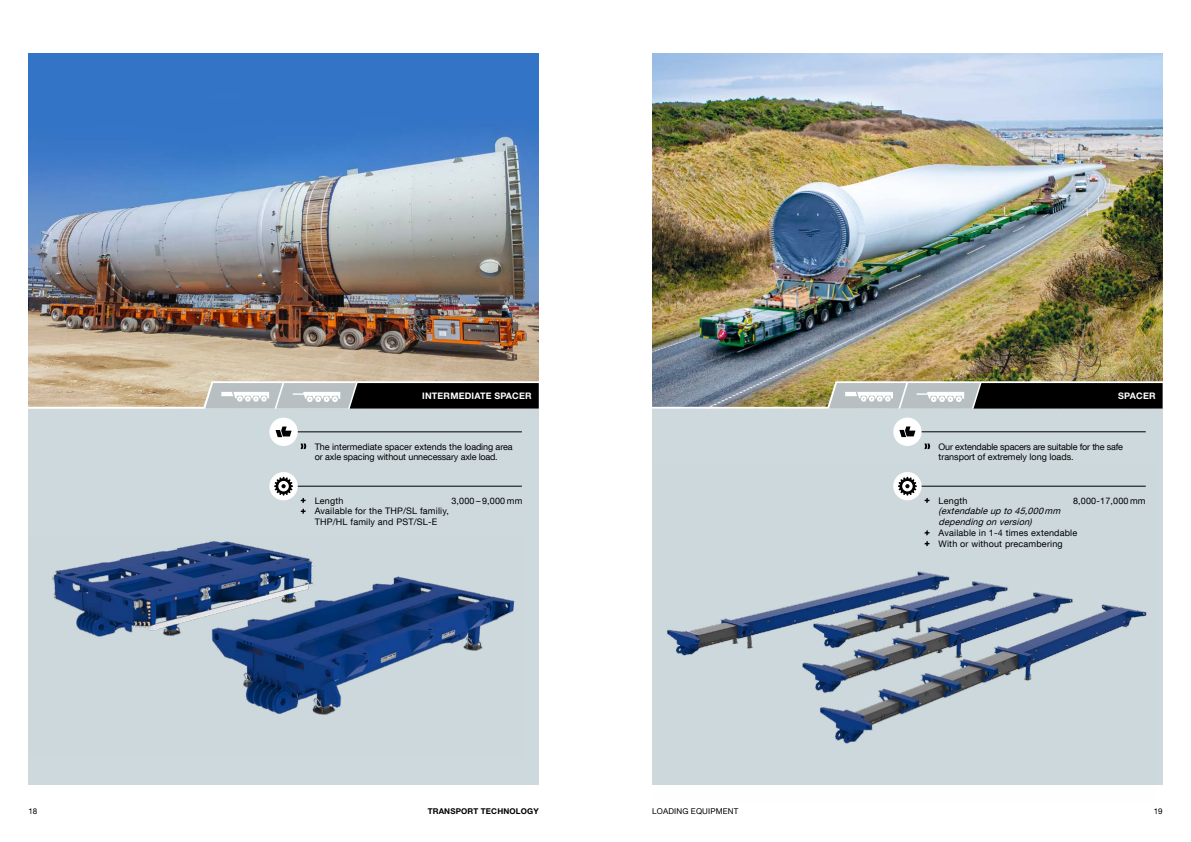
<style>
.page{position:relative;width:1191px;height:842px;background:#fff}
.page>*{position:absolute;margin:0;border:0;box-sizing:border-box;transform-origin:0 0}
.t1{font:9px/10.8px "Helvetica Neue LT Com";letter-spacing:.02em;color:#000}
.t2{font:9px/10.8px "Helvetica Neue LT Com";color:#000}
.t3{font:9px/10.8px "Helvetica Neue LT Com";letter-spacing:-.02em;color:#000}
.t4{font:italic 9px/10.8px "Helvetica Neue LT Com";color:#000}
.t5{font:700 9px "Helvetica Neue LT Com";letter-spacing:.02em;color:#fff}
.t6{font:8px "Helvetica Neue LT Com";letter-spacing:.02em;color:#000}
.t7{font:700 8px "Helvetica Neue LT Com";letter-spacing:.02em;color:#000}
</style>
<div class="page">
<img style="left:28px;top:54px;width:511px;height:327px">
<img style="left:652px;top:54px;width:510px;height:327px">
<div style="left:652px;top:409px;width:510px;height:375px;background:#ced9de"></div>
<svg style="left:924px;top:443px;width:6px;height:6px"></svg>
<hr style="left:907px;top:431px;width:238px;height:1px;background:#000">
<div style="left:893px;top:418px;width:28px;height:28px;background:#fff;border-radius:50%"></div>
<svg style="left:899px;top:426px;width:16px;height:11px"></svg>
<img style="left:652px;top:381px;width:511px;height:28px">
<div style="left:28px;top:409px;width:511px;height:375px;background:#ced9de"></div>
<svg style="left:300px;top:443px;width:6px;height:6px"></svg>
<hr style="left:284px;top:431px;width:237px;height:1px;background:#000">
<svg style="left:300px;top:498px;width:6px;height:5px"></svg>
<svg style="left:300px;top:509px;width:6px;height:5px"></svg>
<div style="left:269px;top:418px;width:29px;height:28px;background:#fff;border-radius:50%"></div>
<svg style="left:275px;top:427px;width:17px;height:10px"></svg>
<hr style="left:284px;top:486px;width:237px;height:1px;background:#000">
<div style="left:269px;top:472px;width:29px;height:28px;background:#fff;border-radius:50%"></div>
<svg style="left:274px;top:477px;width:19px;height:18px"></svg>
<svg style="left:28px;top:381px;width:511px;height:28px;background:#8b857b"></svg>
<img style="left:52px;top:541px;width:463px;height:174px">
<img style="left:655px;top:472px;width:499px;height:313px">
<p class="t5" style="left:422px;top:390px;width:111px">INTERMEDIATE SPACER</p>
<p class="t2" style="left:315px;top:441px;width:199px">The intermediate spacer extends the loading area or axle spacing without unnecessary axle load.</p>
<p class="t2" style="left:315px;top:495px;width:30px">Length</p>
<p class="t2" style="left:451px;top:495px;width:72px">3,000 – 9,000 mm</p>
<p class="t1" style="left:315px;top:506px;width:136px">Available for the THP/SL familiy,<br>THP/HL family and PST/SL-E</p>
<p class="t5" style="left:1118px;top:390px;width:39px">SPACER</p>
<p class="t3" style="left:938px;top:441px;width:186px">Our extendable spacers are suitable for the safe transport of extremely long loads.</p>
<p class="t2" style="left:938px;top:495px;width:30px">Length</p>
<p class="t1" style="left:1073px;top:495px;width:74px">8,000-17,000 mm</p>
<p class="t4" style="left:938px;top:506px;width:126px">(extendable up to 45,000 mm depending on version)</p>
<p class="t1" style="left:938px;top:527px;width:140px">Available in 1-4 times extendable<br>With or without precambering</p>
<p class="t6" style="left:28px;top:806px;width:10px">18</p>
<p class="t7" style="left:428px;top:806px;width:113px">TRANSPORT TECHNOLOGY</p>
<p class="t6" style="left:652px;top:806px;width:88px">LOADING EQUIPMENT</p>
<p class="t6" style="left:1153px;top:806px;width:10px">19</p>
</div>
